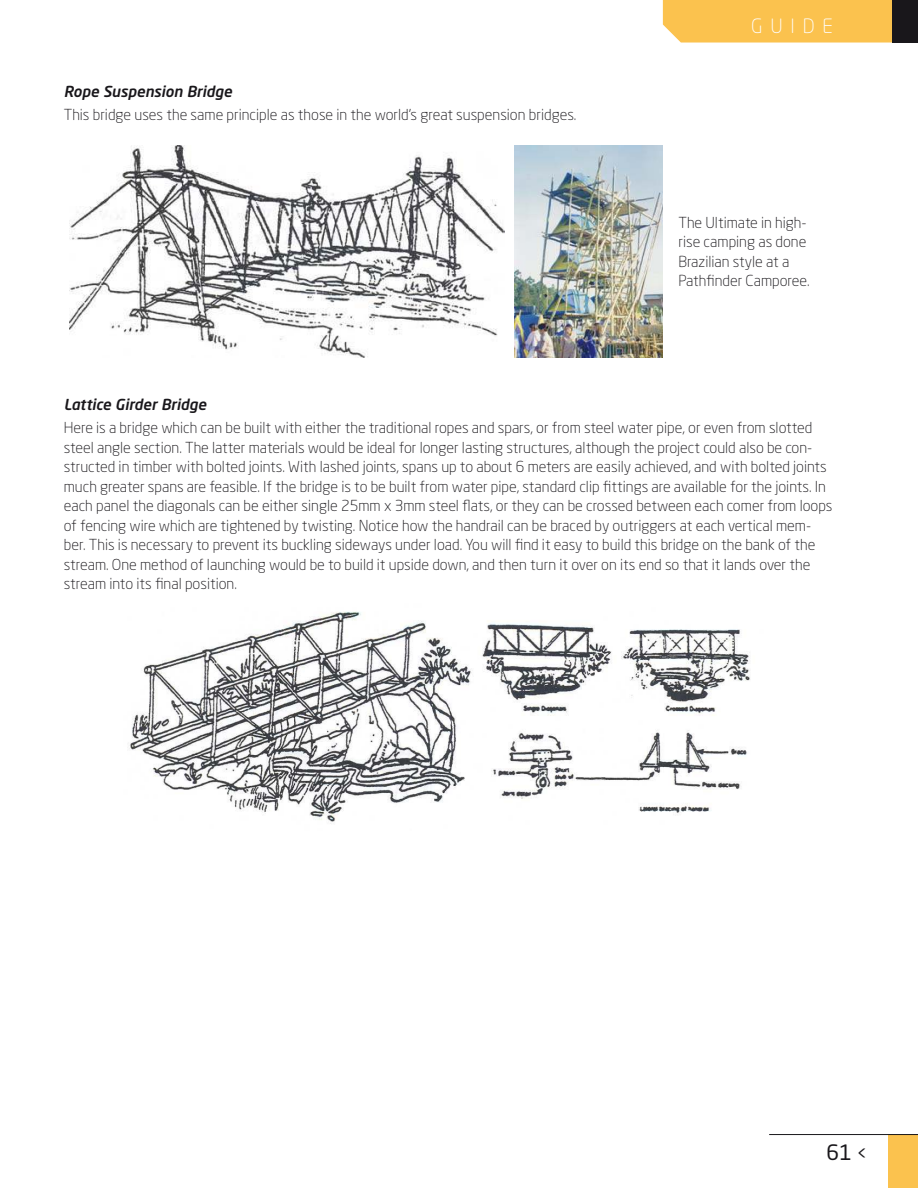
<style>
.page{position:relative;width:918px;height:1188px;background:#fff}
.page>*{position:absolute;margin:0;border:0;box-sizing:border-box;transform-origin:0 0}
.t1{font:21px "Neo Sans Std";color:#19171b}
.t2{font:300 19.5px "Neo Sans Std";letter-spacing:.4em;color:#fff}
.t3{font:300 15px/19.5px "Neo Sans Std";color:#19171b}
.t4{font:italic 500 15px "Neo Sans Std";color:#19171b}
.s1{font-size:18px}
</style>
<div class="page">
<div style="left:888px;top:1135px;width:30px;height:53px;background:#fbc24e"></div>
<hr style="left:769px;top:1134px;width:149px;height:1px;background:#19171b">
<div style="left:663px;top:0;width:229px;height:43px;background:#fbc24e"></div>
<div style="left:892px;top:0;width:26px;height:43px;background:#19171b"></div>
<img style="left:70px;top:145px;width:434px;height:213px">
<img style="left:515px;top:145px;width:148px;height:213px">
<img style="left:129px;top:612px;width:621px;height:212px">
<p class="t4" style="left:64px;top:85px;width:170px">Rope Suspension Bridge</p>
<p class="t3" style="left:64px;top:106px;width:514px">This bridge uses the same principle as those in the world’s great suspension bridges.</p>
<h2 class="t2" style="left:751px;top:15px;width:83px">GUIDE</h2>
<p class="t3" style="left:678px;top:213px;width:133px">The Ultimate in high&shy;rise camping as done<br>Brazilian style at a<br>Pathfinder Camporee.</p>
<p class="t4" style="left:64px;top:398px;width:144px">Lattice Girder Bridge</p>
<p class="t3" style="left:64px;top:419px;width:770px">Here is a bridge which can be built with either the traditional ropes and spars, or from steel water pipe, or even from slotted steel angle section. The latter materials would be ideal for longer lasting structures, although the project could also be con&shy;structed in timber with bolted joints. With lashed joints, spans up to about 6 meters are easily achieved, and with bolted joints much greater spans are feasible. If the bridge is to be built from water pipe, standard clip fittings are available for the joints. In each panel the diagonals can be either single 25mm x 3mm steel flats, or they can be crossed between each comer from loops of fencing wire which are tightened by twisting. Notice how the handrail can be braced by outriggers at each vertical mem&shy;ber. This is necessary to prevent its buckling sideways under load. You will find it easy to build this bridge on the bank of the stream. One method of launching would be to build it upside down, and then turn it over on its end so that it lands over the stream into its final position.</p>
<h1 class="t1" style="left:827px;top:1144px;width:42px">61 <span class="s1">&lt;</span></h1>
</div>
